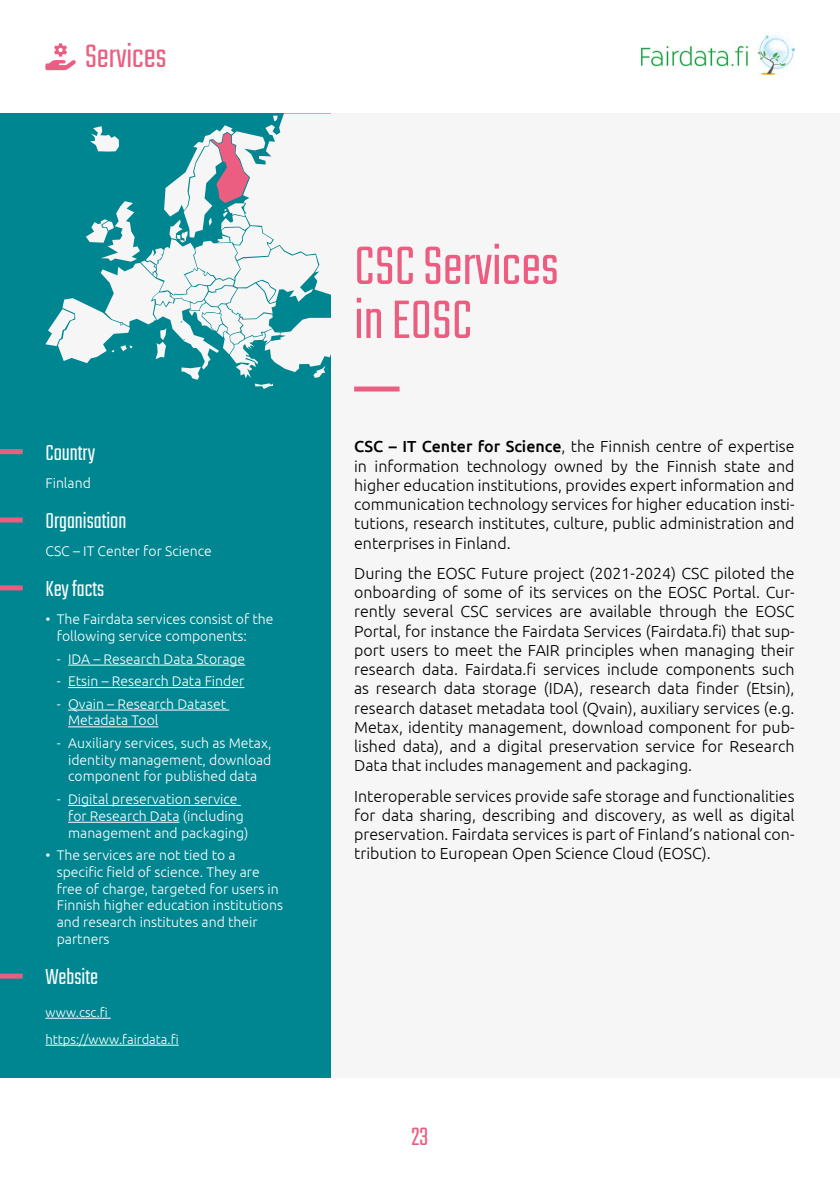
<style>
.page{position:relative;width:840px;height:1191px;background:#fff}
.page>*{position:absolute;margin:0;border:0;box-sizing:border-box;transform-origin:0 0}
.t1{font:300 60px/54px "Teko";color:#eb5d81}
.Top_page{font:300 36px "Teko";color:#eb5d81}
.t2{font:300 28px "Teko";color:#eb5d81}
.t3{font:300 24px "Teko";color:#fff}
.t4{font:300 16px/19.2px "Ubuntu";color:#000;text-align:justify}
.t5{font:300 14px/16.8px "Ubuntu";color:#fff}
.t6{font:300 13px "Ubuntu";color:#fff}
.s1{font-weight:500}
</style>
<div class="page">
<div style="left:0;top:113px;width:331px;height:964px;background:#008691"></div>
<div style="left:331px;top:113px;width:508px;height:964px;background:#f6f6f6"></div>
<div style="left:0;top:449px;width:23px;height:5px;background:#eb5d81"></div>
<svg style="left:45px;top:113px;width:286px;height:276px"></svg>
<hr style="left:68px;top:664px;width:177px;height:1px;background:#fff">
<hr style="left:68px;top:687px;width:176px;height:1px;background:#fff">
<hr style="left:68px;top:709px;width:161px;height:1px;background:#fff">
<hr style="left:68px;top:726px;width:90px;height:1px;background:#fff">
<hr style="left:68px;top:805px;width:173px;height:1px;background:#fff">
<hr style="left:68px;top:822px;width:111px;height:1px;background:#fff">
<hr style="left:45px;top:1017px;width:66px;height:1px;background:#fff">
<hr style="left:45px;top:1044px;width:134px;height:1px;background:#fff">
<div style="left:354px;top:386px;width:45px;height:5px;background:#eb5d81"></div>
<div style="left:0;top:517px;width:23px;height:5px;background:#eb5d81"></div>
<div style="left:0;top:973px;width:23px;height:5px;background:#eb5d81"></div>
<div style="left:0;top:585px;width:23px;height:5px;background:#eb5d81"></div>
<svg style="left:45px;top:43px;width:31px;height:27px"></svg>
<img style="left:641px;top:35px;width:153px;height:39px">
<p class="Top_page" style="left:85px;top:37px;width:83px">Services</p>
<p class="t3" style="left:45px;top:439px;width:51px">Country</p>
<p class="t5" style="left:45px;top:474px;width:47px">Finland</p>
<p class="t3" style="left:45px;top:508px;width:82px">Organisation</p>
<p class="t5" style="left:45px;top:542px;width:168px">CSC – IT Center for Science</p>
<p class="t3" style="left:45px;top:576px;width:60px">Key facts</p>
<p class="t5" style="left:57px;top:610px;width:218px;text-indent:-11px">• The Fairdata services consist of the following service components:</p>
<p class="t5" style="left:57px;top:650px;width:190px">- IDA – Research Data Storage</p>
<p class="t5" style="left:57px;top:672px;width:189px">- Etsin – Research Data Finder</p>
<p class="t5" style="left:68px;top:695px;width:159px;text-indent:-11px">- Qvain – Research Dataset<br>Metadata Tool</p>
<p class="t5" style="left:68px;top:734px;width:205px;text-align:justify;text-indent:-11px">- Auxiliary services, such as Metax, identity management, download component for published data</p>
<p class="t5" style="left:68px;top:790px;width:182px;text-indent:-11px">- Digital preservation service for Research Data (including management and packaging)</p>
<p class="t5" style="left:57px;top:846px;width:228px;text-indent:-11px">• The services are not tied to a specific field of science. They are free of charge, targeted for users in<br>Finnish higher education institutions and research institutes and their partners</p>
<p class="t3" style="left:45px;top:964px;width:54px">Website</p>
<p class="t6" style="left:45px;top:1004px;width:64px">www.csc.fi</p>
<p class="t6" style="left:45px;top:1031px;width:135px">https://www.fairdata.fi</p>
<p class="t1" style="left:354px;top:243px;width:206px">CSC Services in EOSC</p>
<p class="t4" style="left:354px;top:437px;width:441px"><span class="s1">CSC – IT Center for Science</span>, the Finnish centre of expertise in information technology owned by the Finnish state and higher education institutions, provides expert information and communication technology services for higher education insti&shy;tutions, research institutes, culture, public administration and enterprises in Finland.</p>
<p class="t4" style="left:354px;top:563px;width:441px">During the EOSC Future project (2021-2024) CSC piloted the onboarding of some of its services on the EOSC Portal. Cur&shy;rently several CSC services are available through the EOSC Portal, for instance the Fairdata Services (Fairdata.fi) that sup&shy;port users to meet the FAIR principles when managing their research data. Fairdata.fi services include components such as research data storage (IDA), research data finder (Etsin), research dataset metadata tool (Qvain), auxiliary services (e.g.<br>Metax, identity management, download component for pub&shy;lished data), and a digital preservation service for Research Data that includes management and packaging.</p>
<p class="t4" style="left:354px;top:786px;width:441px">Interoperable services provide safe storage and functionalities for data sharing, describing and discovery, as well as digital preservation. Fairdata services is part of Finland’s national con&shy;tribution to European Open Science Cloud (EOSC).</p>
<h3 class="t2" style="left:411px;top:1122px;width:19px">23</h3>
</div>
